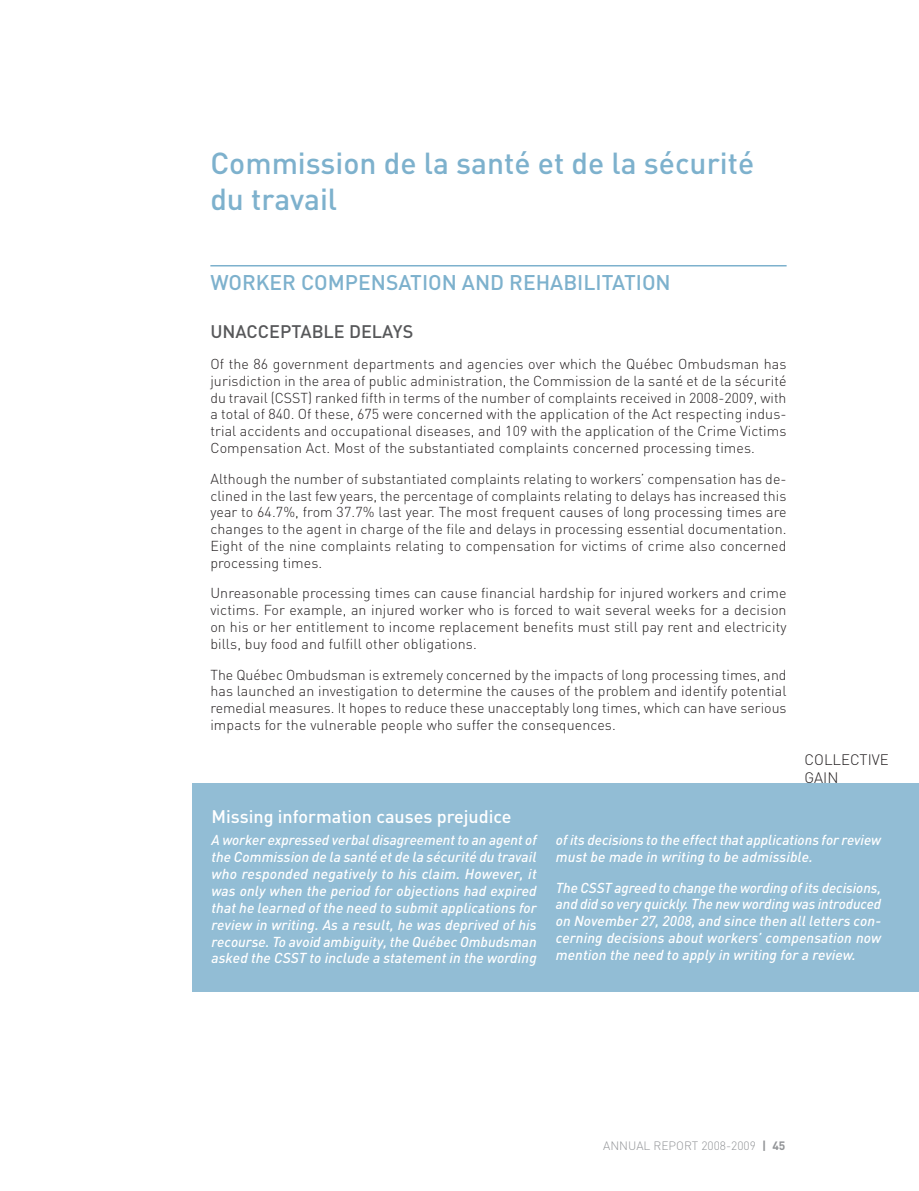
<style>
.page{position:relative;width:919px;height:1191px;background:#fff}
.page>*{position:absolute;margin:0;border:0;box-sizing:border-box;transform-origin:0 0}
.t1{font:500 30px/36px "DIN";color:#7db1cd}
.t2{font:500 21px "DIN";color:#7db1cd}
.t3{font:500 18px "DIN";color:#fff}
.t4{font:500 18px "DIN";color:#57585a}
.t5{font:300 15px/18px "DIN";color:#231f20}
.t6{font:300 14.25px/16.8px "DIN";letter-spacing:.01em;color:#231f20;text-align:justify}
.t7{font:italic 500 14.25px/17px "DINOT";letter-spacing:.005em;color:#fff;text-align:justify}
.t8{font:300 12px "DIN";color:#939598}
.s1{font-weight:700}
</style>
<div class="page">
<hr style="left:210px;top:265px;width:576px;height:1px;background:#7db1cd">
<div style="left:192px;top:783px;width:727px;height:208px;background:#92bdd5"></div>
<h1 class="t1" style="left:210px;top:149px;width:545px">Commission de la santé et de la sécurité du travail</h1>
<h2 class="t2" style="left:210px;top:274px;width:462px">WORKER COMPENSATION AND REHABILITATION</h2>
<p class="t4" style="left:210px;top:325px;width:204px">UNACCEPTABLE DELAYS</p>
<p class="t6" style="left:210px;top:357px;width:577px">Of the 86 government departments and agencies over which the Québec Ombudsman has jurisdiction in the area of public administration, the Commission de la santé et de la sécurité du travail (CSST) ranked fifth in terms of the number of complaints received in 2008-2009, with a total of 840. Of these, 675 were concerned with the application of the Act respecting indus&shy;trial accidents and occupational diseases, and 109 with the application of the Crime Victims Compensation Act. Most of the substantiated complaints concerned processing times.</p>
<p class="t6" style="left:210px;top:471px;width:578px">Although the number of substantiated complaints relating to workers’ compensation has de&shy;clined in the last few years, the percentage of complaints relating to delays has increased this year to 64.7%, from 37.7% last year. The most frequent causes of long processing times are changes to the agent in charge of the file and delays in processing essential documentation.<br>Eight of the nine complaints relating to compensation for victims of crime also concerned processing times.</p>
<p class="t6" style="left:210px;top:586px;width:577px">Unreasonable processing times can cause financial hardship for injured workers and crime victims. For example, an injured worker who is forced to wait several weeks for a decision on his or her entitlement to income replacement benefits must still pay rent and electricity bills, buy food and fulfill other obligations.</p>
<p class="t6" style="left:210px;top:667px;width:578px">The Québec Ombudsman is extremely concerned by the impacts of long processing times, and has launched an investigation to determine the causes of the problem and identify potential remedial measures. It hopes to reduce these unacceptably long times, which can have serious impacts for the vulnerable people who suffer the consequences.</p>
<p class="t3" style="left:211px;top:809px;width:302px">Missing information causes prejudice</p>
<p class="t5" style="left:804px;top:752px;width:86px">COLLECTIVE<br>GAIN</p>
<p class="t7" style="left:211px;top:832px;width:327px">A worker expressed verbal disagreement to an agent of the Commission de la santé et de la sécurité du travail who responded negatively to his claim. However, it was only when the period for objections had expired that he learned of the need to submit applications for review in writing. As a result, he was deprived of his recourse. To avoid ambiguity, the Québec Ombudsman asked the CSST to include a statement in the wording</p>
<p class="t7" style="left:556px;top:833px;width:327px">of its decisions to the effect that applications for review must be made in writing to be admissible.</p>
<p class="t7" style="left:556px;top:880px;width:327px">The CSST agreed to change the wording of its decisions, and did so very quickly. The new wording was introduced on November 27, 2008, and since then all letters con&shy;cerning decisions about workers’ compensation now mention the need to apply in writing for a review.</p>
<p class="t8" style="left:603px;top:1141px;width:184px">ANNUAL REPORT 2008-2009 <span class="s1">| 45</span></p>
</div>
